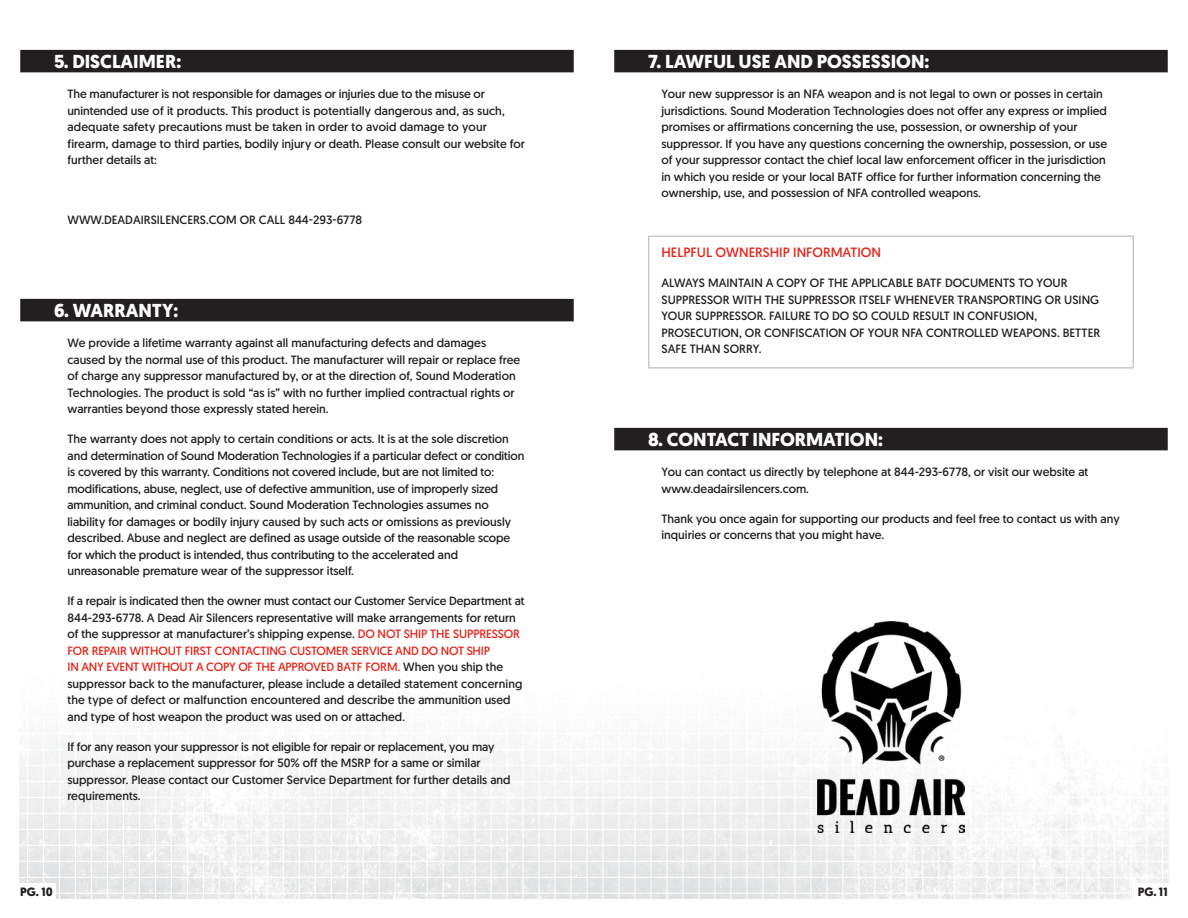
<style>
.page{position:relative;width:1188px;height:918px;background:#fff}
.page>*{position:absolute;margin:0;border:0;box-sizing:border-box;transform-origin:0 0}
.t1{font:700 18.75px "Geomanist";color:#fff}
.Copy{font:13.5px "Geomanist";color:#e72419}
.Copy-2{font:12px/16.5px "Geomanist";color:#231f20}
.t2{font:700 12px "Geomanist";color:#231f20}
.s1{color:#e72419}
</style>
<div class="page">
<img style="left:19px;top:49px;width:1150px;height:850px">
<div style="left:0;top:884px;width:55px;height:17px;background:#fff"></div>
<div style="left:1133px;top:884px;width:55px;height:17px;background:#fff"></div>
<div style="left:20px;top:50px;width:554px;height:22px;background:#231f20"></div>
<div style="left:20px;top:299px;width:554px;height:22px;background:#231f20"></div>
<div style="left:614px;top:50px;width:554px;height:22px;background:#231f20"></div>
<div style="left:614px;top:428px;width:554px;height:22px;background:#231f20"></div>
<div style="left:648px;top:236px;width:486px;height:133px;border:2px solid #c7c9cb"></div>
<img style="left:817px;top:622px;width:148px;height:211px">
<p class="t1" style="left:54px;top:49px;width:129px">5. DISCLAIMER:</p>
<p class="Copy-2" style="left:68px;top:85px;width:459px">The manufacturer is not responsible for damages or injuries due to the misuse or unintended use of it products. This product is potentially dangerous and, as such, adequate safety precautions must be taken in order to avoid damage to your firearm, damage to third parties, bodily injury or death. Please consult our website for further details at:</p>
<p class="Copy-2" style="left:68px;top:211px;width:296px">WWW.DEADAIRSILENCERS.COM OR CALL 844-293-6778</p>
<p class="t1" style="left:54px;top:298px;width:126px">6. WARRANTY:</p>
<p class="Copy-2" style="left:68px;top:334px;width:454px">We provide a lifetime warranty against all manufacturing defects and damages caused by the normal use of this product. The manufacturer will repair or replace free of charge any suppressor manufactured by, or at the direction of, Sound Moderation Technologies. The product is sold “as is” with no further implied contractual rights or warranties beyond those expressly stated herein.</p>
<p class="Copy-2" style="left:68px;top:430px;width:458px">The warranty does not apply to certain conditions or acts. It is at the sole discretion and determination of Sound Moderation Technologies if a particular defect or condition is covered by this warranty. Conditions not covered include, but are not limited to: modifications, abuse, neglect, use of defective ammunition, use of improperly sized ammunition, and criminal conduct. Sound Moderation Technologies assumes no liability for damages or bodily injury caused by such acts or omissions as previously described. Abuse and neglect are defined as usage outside of the reasonable scope for which the product is intended, thus contributing to the accelerated and unreasonable premature wear of the suppressor itself.</p>
<p class="Copy-2" style="left:68px;top:592px;width:459px">If a repair is indicated then the owner must contact our Customer Service Department at 844-293-6778. A Dead Air Silencers representative will make arrangements for return of the suppressor at manufacturer’s shipping expense. <span class="s1">DO NOT SHIP THE SUPPRESSOR FOR REPAIR WITHOUT FIRST CONTACTING CUSTOMER SERVICE AND DO NOT SHIP<br>IN ANY EVENT WITHOUT A COPY OF THE APPROVED BATF FORM.</span> When you ship the suppressor back to the manufacturer, please include a detailed statement concerning the type of defect or malfunction encountered and describe the ammunition used and type of host weapon the product was used on or attached.</p>
<p class="Copy-2" style="left:68px;top:738px;width:445px">If for any reason your suppressor is not eligible for repair or replacement, you may purchase a replacement suppressor for 50% off the MSRP for a same or similar suppressor. Please contact our Customer Service Department for further details and requirements.</p>
<p class="t1" style="left:648px;top:49px;width:283px">7. LAWFUL USE AND POSSESSION:</p>
<p class="Copy-2" style="left:662px;top:85px;width:447px">Your new suppressor is an NFA weapon and is not legal to own or posses in certain jurisdictions. Sound Moderation Technologies does not offer any express or implied promises or affirmations concerning the use, possession, or ownership of your suppressor. If you have any questions concerning the ownership, possession, or use of your suppressor contact the chief local law enforcement officer in the jurisdiction in which you reside or your local BATF office for further information concerning the ownership, use, and possession of NFA controlled weapons.</p>
<p class="Copy" style="left:662px;top:244px;width:221px">HELPFUL OWNERSHIP INFORMATION</p>
<p class="Copy-2" style="left:662px;top:274px;width:440px">ALWAYS MAINTAIN A COPY OF THE APPLICABLE BATF DOCUMENTS TO YOUR SUPPRESSOR WITH THE SUPPRESSOR ITSELF WHENEVER TRANSPORTING OR USING YOUR SUPPRESSOR. FAILURE TO DO SO COULD RESULT IN CONFUSION, PROSECUTION, OR CONFISCATION OF YOUR NFA CONTROLLED WEAPONS. BETTER SAFE THAN SORRY.</p>
<p class="t1" style="left:648px;top:427px;width:237px">8. CONTACT INFORMATION:</p>
<p class="Copy-2" style="left:662px;top:463px;width:428px">You can contact us directly by telephone at 844-293-6778, or visit our website at www.deadairsilencers.com.</p>
<p class="Copy-2" style="left:662px;top:510px;width:460px">Thank you once again for supporting our products and feel free to contact us with any inquiries or concerns that you might have.</p>
<p class="t2" style="left:20px;top:883px;width:34px">PG. 10</p>
<p class="t2" style="left:1138px;top:883px;width:32px">PG. 11</p>
</div>
